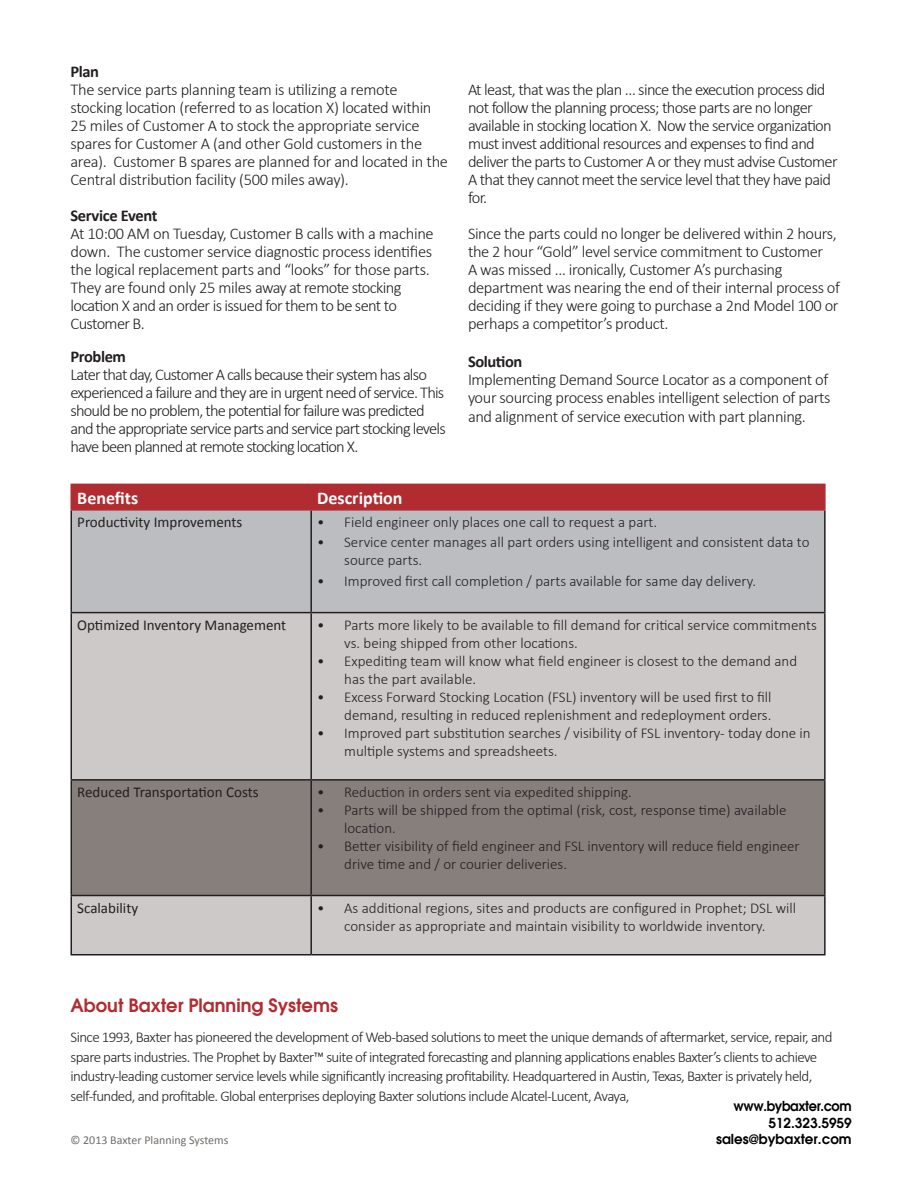
<style>
.page{position:relative;width:918px;height:1188px;background:#fff}
.page>*{position:absolute;margin:0;border:0;box-sizing:border-box;transform-origin:0 0}
.t1{font:600 18px "Avant Garde";color:#b12c31}
.t2{font:700 18px "Calibri";color:#fff}
.t3{font:700 18px "Calibri";color:#fffefc}
.t4{font:300 16.5px/18px "Calibri";letter-spacing:-.03em;color:#231f20}
.t5{font:300 16.5px/18px "Calibri";letter-spacing:-.05em;color:#231f20}
.t6{font:700 16.5px "Calibri";letter-spacing:-.025em;color:#231f20}
.t7{font:300 15px/18px "Calibri";color:#231f20}
.t8{font:300 15px/19.5px "Calibri";letter-spacing:-.04em;color:#231f20}
.t9{font:15px "Calibri";color:#231f20}
.t10{font:600 13.5px "Avant Garde";color:#000}
.t11{font:600 13.5px "Avant Garde";letter-spacing:-.03em;color:#000;scale:.96 1}
.t12{font:12px "Calibri";color:#716d6a}
</style>
<div class="page">
<div style="left:72px;top:485px;width:752px;height:24px;background:#b12c31"></div>
<div style="left:72px;top:511px;width:752px;height:101px;background:#bcbdc0"></div>
<div style="left:72px;top:613px;width:752px;height:341px;background:#cdc9c8"></div>
<div style="left:72px;top:781px;width:752px;height:114px;background:#867f7c"></div>
<hr style="left:70px;top:509px;width:241px;height:2px;background:#b12c31">
<hr style="left:311px;top:509px;width:515px;height:2px;background:#b12c31">
<hr style="left:70px;top:511px;width:2px;height:101px;background:#231f20">
<hr style="left:310px;top:511px;width:2px;height:101px;background:#231f20">
<hr style="left:824px;top:511px;width:2px;height:101px;background:#231f20">
<hr style="left:70px;top:612px;width:241px;height:1px;background:#231f20">
<hr style="left:70px;top:613px;width:2px;height:166px;background:#231f20">
<hr style="left:311px;top:612px;width:515px;height:1px;background:#231f20">
<hr style="left:310px;top:613px;width:2px;height:166px;background:#231f20">
<hr style="left:824px;top:613px;width:2px;height:166px;background:#231f20">
<hr style="left:70px;top:779px;width:241px;height:2px;background:#231f20">
<hr style="left:70px;top:781px;width:2px;height:114px;background:#231f20">
<hr style="left:311px;top:779px;width:515px;height:2px;background:#231f20">
<hr style="left:310px;top:781px;width:2px;height:114px;background:#231f20">
<hr style="left:824px;top:781px;width:2px;height:114px;background:#231f20">
<hr style="left:70px;top:895px;width:241px;height:1px;background:#231f20">
<hr style="left:70px;top:896px;width:2px;height:58px;background:#231f20">
<hr style="left:311px;top:895px;width:515px;height:1px;background:#231f20">
<hr style="left:310px;top:896px;width:2px;height:58px;background:#231f20">
<hr style="left:824px;top:896px;width:2px;height:58px;background:#231f20">
<hr style="left:70px;top:954px;width:241px;height:1px;background:#231f20">
<hr style="left:311px;top:954px;width:515px;height:1px;background:#231f20">
<hr style="left:70px;top:484px;width:241px;height:1px;background:#b12c31">
<hr style="left:70px;top:485px;width:2px;height:24px;background:#b12c31">
<hr style="left:311px;top:484px;width:515px;height:1px;background:#b12c31">
<hr style="left:310px;top:485px;width:2px;height:24px;background:#b12c31">
<hr style="left:824px;top:485px;width:2px;height:24px;background:#b12c31">
<p class="t6" style="left:70px;top:61px;width:30px">Plan</p>
<p class="t4" style="left:70px;top:80px;width:379px">The service parts planning team is utilizing a remote stocking location (referred to as location X) located within 25 miles of Customer A to stock the appropriate service spares for Customer A (and other Gold customers in the area). Customer B spares are planned for and located in the Central distribution facility (500 miles away).</p>
<p class="t6" style="left:70px;top:205px;width:88px">Service Event</p>
<p class="t4" style="left:70px;top:224px;width:365px">At 10:00 AM on Tuesday, Customer B calls with a machine down. The customer service diagnostic process identifies the logical replacement parts and “looks” for those parts.<br>They are found only 25 miles away at remote stocking location X and an order is issued for them to be sent to Customer B.</p>
<p class="t6" style="left:70px;top:346px;width:57px">Problem</p>
<p class="t5" style="left:70px;top:365px;width:377px">Later that day, Customer A calls because their system has also experienced a failure and they are in urgent need of service. This should be no problem, the potential for failure was predicted and the appropriate service parts and service part stocking levels have been planned at remote stocking location X.</p>
<p class="t4" style="left:468px;top:80px;width:371px">At least, that was the plan … since the execution process did not follow the planning process; those parts are no longer available in stocking location X. Now the service organization must invest additional resources and expenses to find and deliver the parts to Customer A or they must advise Customer A that they cannot meet the service level that they have paid for.</p>
<p class="t4" style="left:468px;top:224px;width:374px">Since the parts could no longer be delivered within 2 hours, the 2 hour “Gold” level service commitment to Customer<br>A was missed … ironically, Customer A’s purchasing department was nearing the end of their internal process of deciding if they were going to purchase a 2nd Model 100 or perhaps a competitor’s product.</p>
<p class="t6" style="left:468px;top:351px;width:56px">Solution</p>
<p class="t4" style="left:468px;top:370px;width:364px">Implementing Demand Source Locator as a component of your sourcing process enables intelligent selection of parts</p>
<p class="t4" style="left:468px;top:408px;width:339px">and alignment of service execution with part planning.</p>
<p class="t3" style="left:77px;top:486px;width:63px">Benefits</p>
<p class="t2" style="left:317px;top:486px;width:87px">Description</p>
<p class="t9" style="left:77px;top:513px;width:167px">Productivity Improvements</p>
<p class="t7" style="left:317px;top:513px;width:342px">• Field engineer only places one call to request a part.</p>
<p class="t7" style="left:344px;top:532px;width:467px;text-indent:-27px">• Service center manages all part orders using intelligent and consistent data to source parts.</p>
<p class="t7" style="left:317px;top:571px;width:440px">• Improved first call completion / parts available for same day delivery.</p>
<p class="t9" style="left:77px;top:615px;width:211px">Optimized Inventory Management</p>
<p class="t7" style="left:344px;top:616px;width:474px;text-indent:-27px">• Parts more likely to be available to fill demand for critical service commitments vs. being shipped from other locations.</p>
<p class="t7" style="left:344px;top:652px;width:454px;text-indent:-27px">• Expediting team will know what field engineer is closest to the demand and has the part available.</p>
<p class="t7" style="left:317px;top:688px;width:456px;text-align:right">• Excess Forward Stocking Location (FSL) inventory will be used first to fill demand, resulting in reduced replenishment and redeployment orders.</p>
<p class="t7" style="left:344px;top:724px;width:468px;text-indent:-27px">• Improved part substitution searches / visibility of FSL inventory- today done in multiple systems and spreadsheets.</p>
<p class="t9" style="left:77px;top:783px;width:183px">Reduced Transportation Costs</p>
<p class="t7" style="left:317px;top:783px;width:316px">• Reduction in orders sent via expedited shipping.</p>
<p class="t7" style="left:344px;top:801px;width:444px;text-indent:-27px">• Parts will be shipped from the optimal (risk, cost, response time) available location.</p>
<p class="t7" style="left:344px;top:837px;width:457px;text-indent:-27px">• Better visibility of field engineer and FSL inventory will reduce field engineer drive time and / or courier deliveries.</p>
<p class="t9" style="left:77px;top:898px;width:62px">Scalability</p>
<p class="t7" style="left:317px;top:899px;width:480px;text-align:center">• As additional regions, sites and products are configured in Prophet; DSL will consider as appropriate and maintain visibility to worldwide inventory.</p>
<p class="t1" style="left:70px;top:994px;width:269px">About Baxter Planning Systems</p>
<p class="t8" style="left:70px;top:1028px;width:764px">Since 1993, Baxter has pioneered the development of Web-based solutions to meet the unique demands of aftermarket, service, repair, and spare parts industries. The Prophet by Baxter™ suite of integrated forecasting and planning applications enables Baxter’s clients to achieve industry-leading customer service levels while significantly increasing profitability. Headquartered in Austin, Texas, Baxter is privately held, self-funded, and profitable. Global enterprises deploying Baxter solutions include Alcatel -Lucent, Avaya,</p>
<p class="t11" style="left:734px;top:1098px;width:124px">www.bybaxter.com</p>
<p class="t10" style="left:769px;top:1114px;width:85px">512.323.5959</p>
<p class="t10" style="left:716px;top:1130px;width:137px">sales@bybaxter.com</p>
<p class="t12" style="left:70px;top:1132px;width:160px">© 2013 Baxter Planning Systems</p>
</div>
